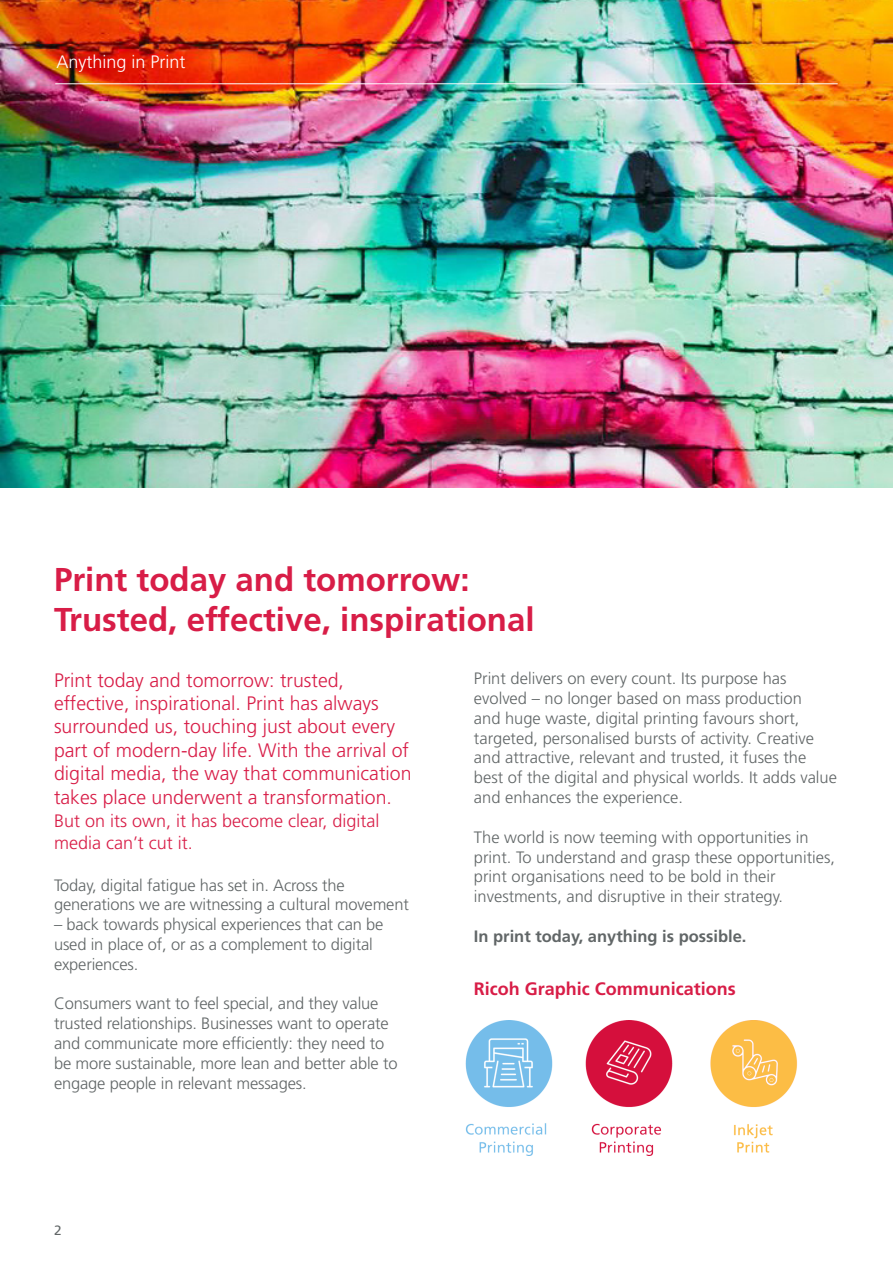
<style>
.page{position:relative;width:893px;height:1263px;background:#fff}
.page>*{position:absolute;margin:0;border:0;box-sizing:border-box;transform-origin:0 0}
.t1{font:700 33px "Frutiger LT Std";color:#d81d47}
.t2{font:300 19.5px/23.4px "Frutiger LT Std";color:#d81d47}
.t3{font:300 18px/21.6px "Frutiger LT Std";color:#d81d47}
.t4{font:700 18px "Frutiger LT Std";color:#d81d47}
.t5{font:300 18px "Frutiger LT Std";color:#fff}
.t6{font:300 16.5px/19.8px "Frutiger LT Std";color:#616667}
.t7{font:700 16.5px "Frutiger LT Std";color:#616667}
.t8{font:13.5px "Frutiger LT Std";color:#616667}
</style>
<div class="page">
<img style="left:0;top:0;width:893px;height:488px">
<hr style="left:55px;top:84px;width:783px;height:1px;background:#fff">
<img style="left:465px;top:1020px;width:333px;height:135px">
<p class="t5" style="left:56px;top:51px;width:131px">Anything in Print</p>
<p class="t1" style="left:54px;top:560px;width:417px">Print today and tomorrow:</p>
<p class="t1" style="left:54px;top:600px;width:482px">Trusted, effective, inspirational</p>
<p class="t2" style="left:54px;top:668px;width:359px">Print today and tomorrow: trusted, effective, inspirational. Print has always surrounded us, touching just about every part of modern-day life. With the arrival of digital media, the way that communication takes place underwent a transformation.</p>
<p class="t3" style="left:54px;top:810px;width:327px">But on its own, it has become clear, digital media can’t cut it.</p>
<p class="t6" style="left:54px;top:875px;width:356px">Today, digital fatigue has set in. Across the generations we are witnessing a cultural movement</p>
<p class="t6" style="left:54px;top:915px;width:331px">– back towards physical experiences that can be used in place of, or as a complement to digital experiences.</p>
<p class="t6" style="left:54px;top:994px;width:345px">Consumers want to feel special, and they value trusted relationships. Businesses want to operate and communicate more efficiently: they need to be more sustainable, more lean and better able to engage people in relevant messages.</p>
<p class="t6" style="left:474px;top:669px;width:365px">Print delivers on every count. Its purpose has evolved – no longer based on mass production<br>and huge waste, digital printing favours short, targeted, personalised bursts of activity. Creative and attractive, relevant and trusted, it fuses the best of the digital and physical worlds. It adds value and enhances the experience.</p>
<p class="t6" style="left:474px;top:827px;width:363px">The world is now teeming with opportunities in print. To understand and grasp these opportunities, print organisations need to be bold in their investments, and disruptive in their strategy.</p>
<p class="t7" style="left:474px;top:926px;width:274px">In print today, anything is possible.</p>
<p class="t4" style="left:474px;top:978px;width:263px">Ricoh Graphic Communications</p>
<p class="t8" style="left:54px;top:1222px;width:9px">2</p>
</div>
